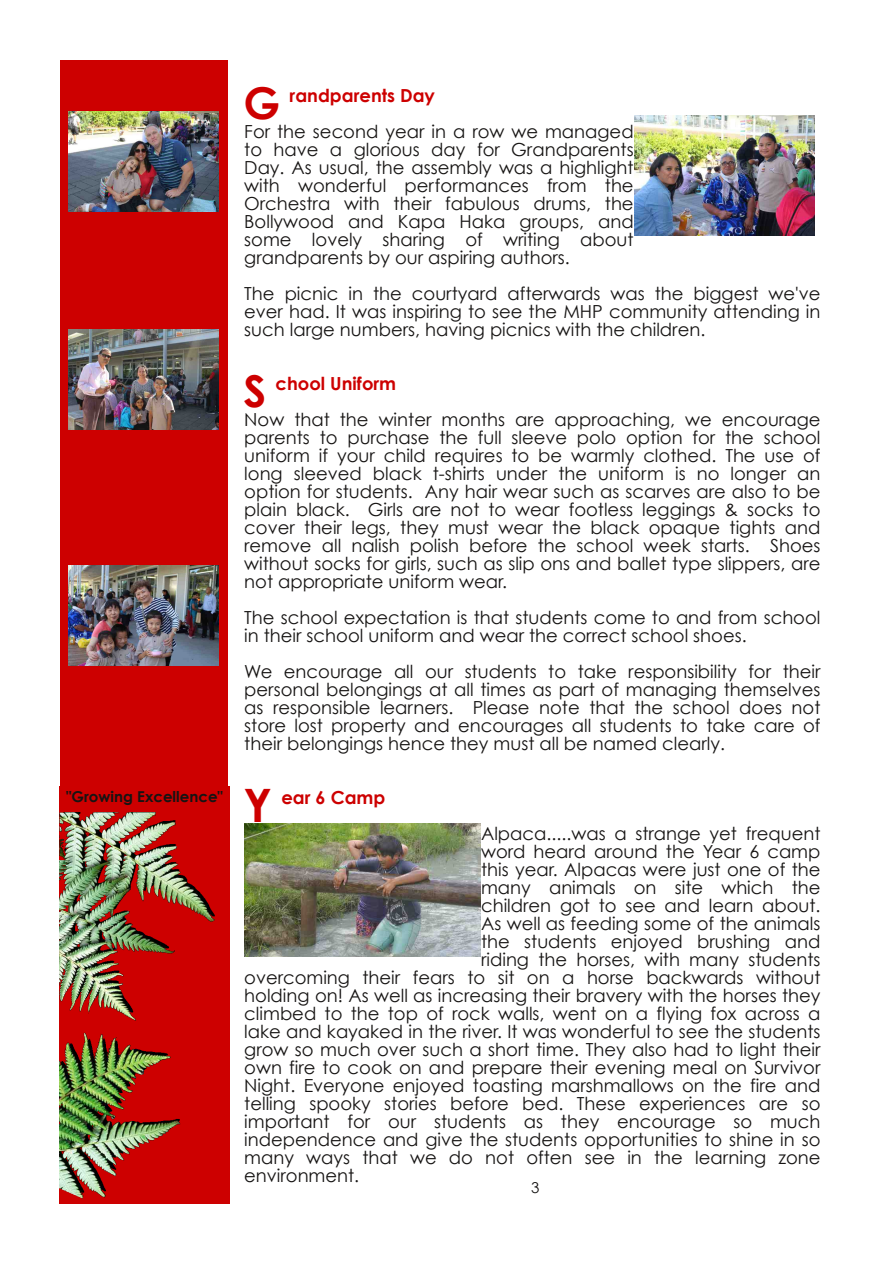
<style>
.page{position:relative;width:893px;height:1263px;background:#fff}
.page>*{position:absolute;margin:0;border:0;box-sizing:border-box;transform-origin:0 0}
.t1{font:700 46.05px "Century Gothic";color:#cd0000}
.t2{font:700 43.8px "Century Gothic";color:#cd0000}
.t3{font:18px/18px "Century Gothic";color:#161413;text-align:justify}
.t4{font:700 18px "Century Gothic";color:#cd0000}
.t5{font:700 15px "Century Gothic";color:#161413}
.t6{font:15px "Century Gothic";color:#161413}
</style>
<div class="page">
<img style="left:60px;top:812px;width:168px;height:391px">
<div style="left:60px;top:787px;width:170px;height:25px;background:#cd0000"></div>
<div style="left:60px;top:60px;width:168px;height:727px;background:#cd0000"></div>
<img style="left:634px;top:116px;width:180px;height:120px">
<img style="left:245px;top:823px;width:235px;height:133px">
<img style="left:69px;top:111px;width:150px;height:100px">
<img style="left:69px;top:330px;width:150px;height:100px">
<img style="left:69px;top:566px;width:150px;height:100px">
<p class="t5" style="left:66px;top:787px;width:158px">"Growing Excellence"</p>
<h2 class="t2" style="left:244px;top:75px;width:38px">G</h2>
<p class="t4" style="left:290px;top:83px;width:147px">randparents Day</p>
<p class="t3" style="left:244px;top:121px;width:391px">For the second year in a row we managed to have a glorious day for Grandparents Day. As usual, the assembly was a highlight with wonderful performances from the Orchestra with their fabulous drums, the Bollywood and Kapa Haka groups, and some lovely sharing of writing about grandparents by our aspiring authors.</p>
<p class="t3" style="left:244px;top:283px;width:578px">The picnic in the courtyard afterwards was the biggest we've ever had. It was inspiring to see the MHP community attending in such large numbers, having picnics with the children.</p>
<h2 class="t2" style="left:244px;top:363px;width:24px">S</h2>
<p class="t4" style="left:276px;top:371px;width:122px">chool Uniform</p>
<p class="t3" style="left:244px;top:409px;width:578px">Now that the winter months are approaching, we encourage parents to purchase the full sleeve polo option for the school uniform if your child requires to be warmly clothed. The use of long sleeved black t-shirts under the uniform is no longer an option for students. Any hair wear such as scarves are also to be plain black. Girls are not to wear footless leggings &amp; socks to cover their legs, they must wear the black opaque tights and remove all nalish polish before the school week starts. Shoes without socks for girls, such as slip ons and ballet type slippers, are not appropriate uniform wear.</p>
<p class="t3" style="left:244px;top:607px;width:578px">The school expectation is that students come to and from school in their school uniform and wear the correct school shoes.</p>
<p class="t3" style="left:244px;top:661px;width:578px">We encourage all our students to take responsibility for their personal belongings at all times as part of managing themselves as responsible learners. Please note that the school does not store lost property and encourages all students to take care of their belongings hence they must all be named clearly.</p>
<h1 class="t1" style="left:244px;top:775px;width:30px">Y</h1>
<p class="t4" style="left:281px;top:785px;width:106px">ear 6 Camp</p>
<p class="t3" style="left:481px;top:823px;width:341px">Alpaca.....was a strange yet frequent</p>
<p class="t3" style="left:481px;top:841px;width:341px">word heard around the Year 6 camp</p>
<p class="t3" style="left:481px;top:859px;width:341px">this year. Alpacas were just one of the</p>
<p class="t3" style="left:481px;top:877px;width:341px">many animals on site which the</p>
<p class="t3" style="left:481px;top:895px;width:341px">children got to see and learn about.</p>
<p class="t3" style="left:481px;top:913px;width:341px">As well as feeding some of the animals</p>
<p class="t3" style="left:481px;top:931px;width:341px">the students enjoyed brushing and</p>
<p class="t3" style="left:481px;top:949px;width:341px">riding the horses, with many students</p>
<p class="t3" style="left:244px;top:967px;width:578px">overcoming their fears to sit on a horse backwards without</p>
<p class="t3" style="left:244px;top:985px;width:578px">holding on! As well as increasing their bravery with the horses they</p>
<p class="t3" style="left:244px;top:1003px;width:578px">climbed to the top of rock walls, went on a flying fox across a</p>
<p class="t3" style="left:244px;top:1021px;width:578px">lake and kayaked in the river. It was wonderful to see the students</p>
<p class="t3" style="left:244px;top:1039px;width:578px">grow so much over such a short time. They also had to light their</p>
<p class="t3" style="left:244px;top:1057px;width:578px">own fire to cook on and prepare their evening meal on Survivor</p>
<p class="t3" style="left:244px;top:1075px;width:578px">Night. Everyone enjoyed toasting marshmallows on the fire and</p>
<p class="t3" style="left:244px;top:1093px;width:578px">telling spooky stories before bed. These experiences are so</p>
<p class="t3" style="left:244px;top:1111px;width:578px">important for our students as they encourage so much</p>
<p class="t3" style="left:244px;top:1129px;width:578px">independence and give the students opportunities to shine in so</p>
<p class="t3" style="left:244px;top:1147px;width:578px">many ways that we do not often see in the learning zone</p>
<p class="t3" style="left:244px;top:1165px;width:116px">environment.</p>
<p class="t6" style="left:531px;top:1178px;width:10px">3</p>
</div>
